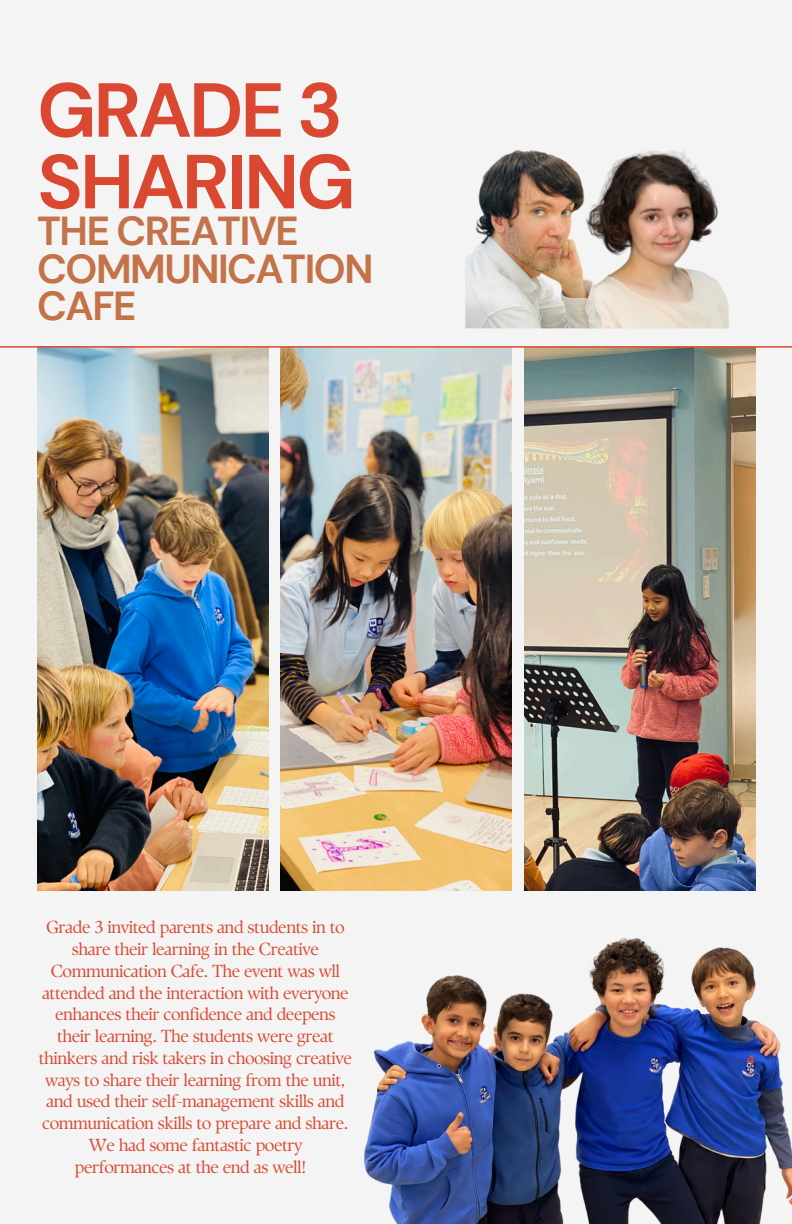
<style>
.page{position:relative;width:792px;height:1224px;background:#f3f4f3}
.page>*{position:absolute;margin:0;border:0;box-sizing:border-box;transform-origin:0 0}
.t1{font:700 76.4px "DM Sans";letter-spacing:-.035em;color:#db4831}
.t2{font:700 40.4px/37.6px "DM Sans";letter-spacing:-.035em;color:#c37249}
.t3{font:17.4px/21.8px "TY Serif D";letter-spacing:-.03em;color:#db4831;text-align:center}
.t4{font:700 13px "DM Sans";color:#db4831}
</style>
<div class="page">
<img style="left:37px;top:348px;width:231px;height:543px">
<img style="left:281px;top:348px;width:231px;height:542px">
<img style="left:525px;top:348px;width:231px;height:542px">
<hr style="left:0;top:346px;width:792px;height:2px;background:#db4831">
<img style="left:354px;top:890px;width:438px;height:334px">
<img style="left:607px;top:149px;width:122px;height:180px">
<img style="left:465px;top:150px;width:142px;height:179px">
<p class="t1" style="left:37px;top:61px;width:307px">GRADE 3</p>
<p class="t1" style="left:37px;top:133px;width:320px">SHARING</p>
<p class="t2" style="left:37px;top:213px;width:338px">THE CREATIVE<br>COMMUNICATION<br>CAFE</p>
<h1 class="t3" style="left:39px;top:916px;width:315px">Grade 3 invited parents and students in to share their learning in the Creative Communication Cafe. The event was wll attended and the interaction with everyone enhances their confidence and deepens their learning. The students were great thinkers and risk takers in choosing creative ways to share their learning from the unit, and used their self-management skills and communication skills to prepare and share.<br>We had some fantastic poetry performances at the end as well!</h1>
<p class="t4" style="left:746px;top:1051px;width:10px">4</p>
</div>
